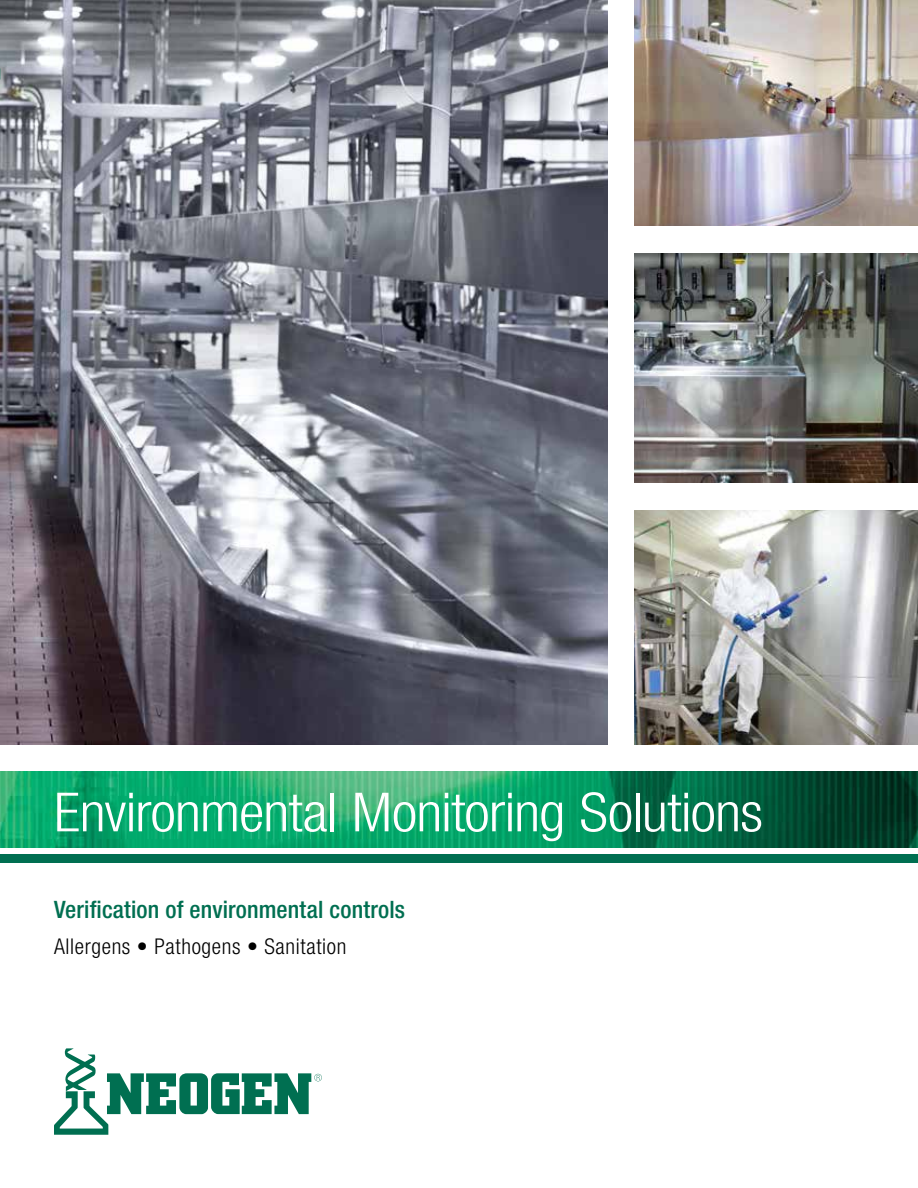
<style>
.page{position:relative;width:918px;height:1188px;background:#fff}
.page>*{position:absolute;margin:0;border:0;box-sizing:border-box;transform-origin:0 0}
.t1{font:300 condensed 54px "Helvetica Neue";letter-spacing:-.015em;color:#fff;scale:1.09 1}
.t2{font:500 condensed 24px "Helvetica Neue";letter-spacing:.005em;color:#006f51}
.t3{font:300 condensed 21.75px "Helvetica Neue";letter-spacing:.03em;color:#000}
</style>
<div class="page">
<img style="left:634px;top:0;width:284px;height:226px">
<img style="left:634px;top:511px;width:284px;height:233px">
<img style="left:634px;top:254px;width:284px;height:229px">
<img style="left:0;top:0;width:608px;height:744px">
<svg style="left:54px;top:1048px;width:268px;height:87px"></svg>
<img style="left:0;top:772px;width:918px;height:76px">
<div style="left:0;top:854px;width:918px;height:8px;background:#006f51"></div>
<img style="left:0;top:0;width:1px;height:62px">
<h1 class="t1" style="left:54px;top:781px;width:652px">Environmental Monitoring Solutions</h1>
<p class="t2" style="left:54px;top:895px;width:353px">Verification of environmental controls</p>
<p class="t3" style="left:54px;top:934px;width:294px">Allergens • Pathogens • Sanitation</p>
</div>
